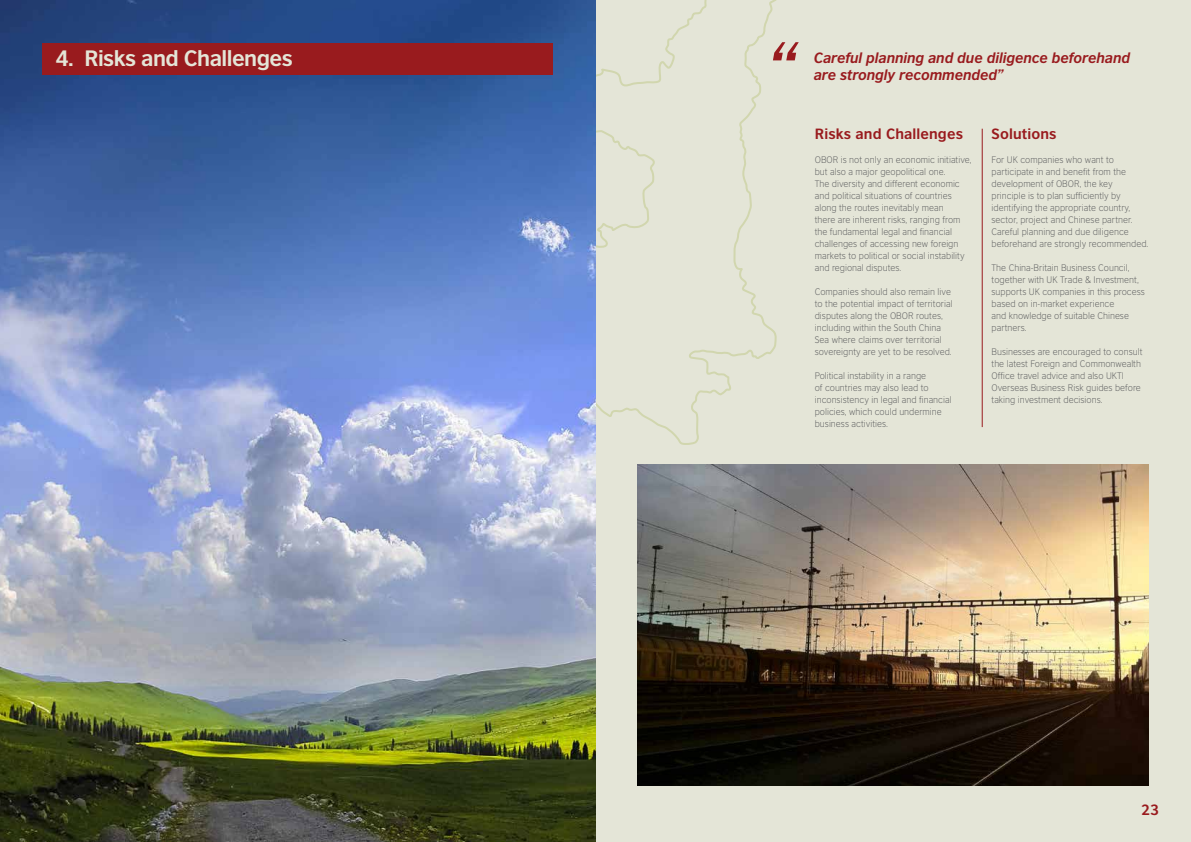
<style>
.page{position:relative;width:1191px;height:842px;background:#fff}
.page>*{position:absolute;margin:0;border:0;box-sizing:border-box;transform-origin:0 0}
.t1{font:700 21px "British Council Sans";letter-spacing:-.025em;color:#e4e5d7}
.t2{font:italic 700 14px/17px "British Council Sans";letter-spacing:-.005em;color:#991b1e}
.t3{font:700 14px "British Council Sans";letter-spacing:.01em;color:#991b1e}
.t4{font:300 9px/12px "British Council Sans";color:#58595b}
</style>
<div class="page">
<div style="left:595px;top:0;width:596px;height:842px;background:#e4e5d7"></div>
<svg style="left:595px;top:0;width:192px;height:446px"></svg>
<img style="left:0;top:0;width:595px;height:842px">
<div style="left:42px;top:43px;width:511px;height:32px;background:#991b1e"></div>
<svg style="left:773px;top:42px;width:25px;height:18px"></svg>
<img style="left:637px;top:465px;width:511px;height:321px">
<hr style="left:982px;top:129px;width:1px;height:298px;background:#991b1e">
<h1 class="t1" style="left:55px;top:45px;width:239px">4. Risks and Challenges</h1>
<h2 class="t2" style="left:814px;top:49px;width:318px">Careful planning and due diligence beforehand are strongly recommended”</h2>
<h2 class="t3" style="left:814px;top:125px;width:150px">Risks and Challenges</h2>
<p class="t4" style="left:814px;top:154px;width:158px">OBOR is not only an economic initiative, but also a major geopolitical one.<br>The diversity and different economic and political situations of countries along the routes inevitably mean<br>there are inherent risks, ranging from the fundamental legal and financial challenges of accessing new foreign markets to political or social instability and regional disputes.</p>
<p class="t4" style="left:814px;top:286px;width:139px">Companies should also remain live to the potential impact of territorial disputes along the OBOR routes, including within the South China Sea where claims over territorial sovereignty are yet to be resolved.</p>
<p class="t4" style="left:814px;top:370px;width:138px">Political instability in a range<br>of countries may also lead to inconsistency in legal and financial policies, which could undermine business activities.</p>
<h2 class="t3" style="left:991px;top:125px;width:67px">Solutions</h2>
<p class="t4" style="left:991px;top:154px;width:158px">For UK companies who want to participate in and benefit from the development of OBOR, the key principle is to plan sufficiently by identifying the appropriate country, sector, project and Chinese partner.<br>Careful planning and due diligence beforehand are strongly recommended.</p>
<p class="t4" style="left:991px;top:262px;width:155px">The China-Britain Business Council, together with UK Trade &amp; Investment, supports UK companies in this process based on in-market experience<br>and knowledge of suitable Chinese partners.</p>
<p class="t4" style="left:991px;top:346px;width:152px">Businesses are encouraged to consult the latest Foreign and Commonwealth Office travel advice and also UKTI Overseas Business Risk guides before taking investment decisions.</p>
<h2 class="t3" style="left:1141px;top:801px;width:19px">23</h2>
</div>
